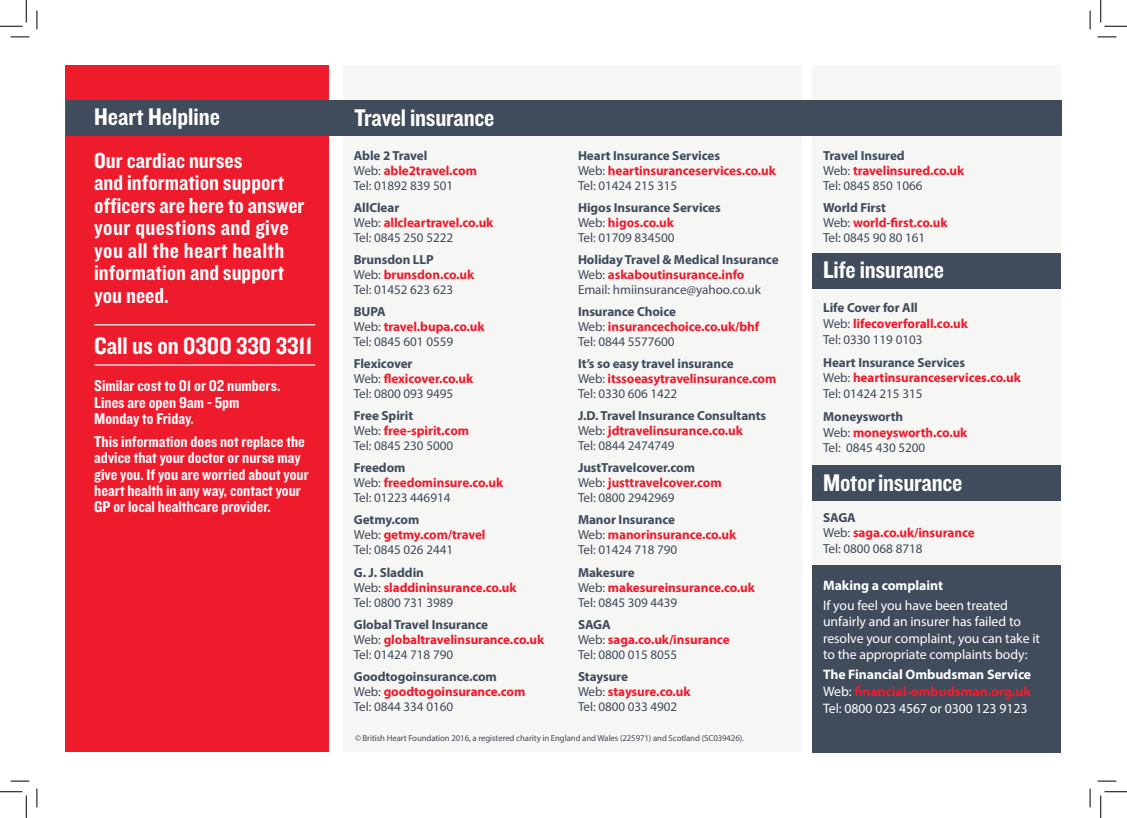
<style>
.page{position:relative;width:1127px;height:818px;background:#fff}
.page>*{position:absolute;margin:0;border:0;box-sizing:border-box;transform-origin:0 0}
.t1{font:25px "Knockout 50 Welterweight";letter-spacing:-.01em;color:#fff}
.t2{font:22.5px/22.5px "Knockout 50 Welterweight";color:#fff}
.t3{font:16.25px/16.2px "Knockout 50 Welterweight";color:#fff}
.Body{font:13.75px/16.5px "Myriad Pro";letter-spacing:-.005em;color:#fff}
.Body-2{font:700 13.75px "Myriad Pro";letter-spacing:-.005em;color:#fff}
.Body-3{font:700 13.12px "Myriad Pro";letter-spacing:-.005em;color:#ee1b2d}
.Body-4{font:13.12px "Myriad Pro";letter-spacing:-.005em;color:#404b5c}
.Body-5{font:700 13.12px "Myriad Pro";letter-spacing:-.005em;color:#404b5c}
.t4{font:8.75px "Myriad Pro";letter-spacing:-.01em;color:#404b5c}
.s1{font-weight:400;color:#404b5c}
.s2{font-weight:700}
.s3{font-weight:700;color:#ee1b2d}
</style>
<div class="page">
<div style="left:66px;top:66px;width:263px;height:686px;background:#ee1b2d"></div>
<div style="left:812px;top:66px;width:249px;height:686px;background:#f6f6f4"></div>
<div style="left:343px;top:66px;width:458px;height:686px;background:#f6f6f4"></div>
<div style="left:812px;top:565px;width:249px;height:187px;background:#404b5c"></div>
<div style="left:66px;top:100px;width:995px;height:36px;background:#404b5c"></div>
<div style="left:812px;top:465px;width:249px;height:36px;background:#404b5c"></div>
<div style="left:812px;top:253px;width:249px;height:36px;background:#404b5c"></div>
<hr style="left:94px;top:324px;width:221px;height:1px;background:#fff">
<hr style="left:94px;top:364px;width:221px;height:2px;background:#fff">
<svg style="left:11px;top:36px;width:18px;height:2px"></svg>
<svg style="left:1097px;top:36px;width:18px;height:2px"></svg>
<svg style="left:11px;top:780px;width:18px;height:2px"></svg>
<svg style="left:1097px;top:780px;width:18px;height:2px"></svg>
<svg style="left:36px;top:11px;width:2px;height:18px"></svg>
<svg style="left:36px;top:788px;width:2px;height:19px"></svg>
<svg style="left:1089px;top:11px;width:1px;height:18px"></svg>
<svg style="left:1089px;top:788px;width:1px;height:19px"></svg>
<svg style="left:0;top:0;width:27px;height:27px"></svg>
<svg style="left:0;top:791px;width:27px;height:27px"></svg>
<svg style="left:1100px;top:0;width:26px;height:27px"></svg>
<svg style="left:1100px;top:791px;width:26px;height:27px"></svg>
<p class="t1" style="left:94px;top:100px;width:127px">Heart Helpline</p>
<p class="t2" style="left:94px;top:148px;width:212px">Our cardiac nurses<br>and information support officers are here to answer your questions and give you all the heart health information and support you need.</p>
<p class="t1" style="left:94px;top:329px;width:220px">Call us on 0300 330 3311</p>
<p class="t3" style="left:94px;top:377px;width:187px">Similar cost to 01 or 02 numbers.<br>Lines are open 9am - 5pm<br>Monday to Friday.</p>
<p class="t3" style="left:94px;top:433px;width:216px">This information does not replace the advice that your doctor or nurse may give you. If you are worried about your heart health in any way, contact your GP or local healthcare provider.</p>
<p class="t1" style="left:354px;top:101px;width:141px">Travel insurance</p>
<p class="Body-5" style="left:354px;top:147px;width:75px">Able 2 Travel</p>
<p class="Body-3" style="left:354px;top:162px;width:125px"><span class="s1">Web:</span> able2travel.com</p>
<p class="Body-4" style="left:354px;top:177px;width:101px">Tel: 01892 839 501</p>
<p class="Body-5" style="left:354px;top:199px;width:47px">AllClear</p>
<p class="Body-3" style="left:354px;top:214px;width:141px"><span class="s1">Web:</span> allcleartravel.co.uk</p>
<p class="Body-4" style="left:354px;top:229px;width:101px">Tel: 0845 250 5222</p>
<p class="Body-5" style="left:354px;top:251px;width:81px">Brunsdon LLP</p>
<p class="Body-3" style="left:354px;top:266px;width:122px"><span class="s1">Web:</span> brunsdon.co.uk</p>
<p class="Body-4" style="left:354px;top:281px;width:101px">Tel: 01452 623 623</p>
<p class="Body-5" style="left:354px;top:303px;width:34px">BUPA</p>
<p class="Body-3" style="left:354px;top:318px;width:132px"><span class="s1">Web:</span> travel.bupa.co.uk</p>
<p class="Body-4" style="left:354px;top:333px;width:101px">Tel: 0845 601 0559</p>
<p class="Body-5" style="left:354px;top:355px;width:60px">Flexicover</p>
<p class="Body-3" style="left:354px;top:370px;width:121px"><span class="s1">Web:</span> flexicover.co.uk</p>
<p class="Body-4" style="left:354px;top:386px;width:101px">Tel: 0800 093 9495</p>
<p class="Body-5" style="left:354px;top:407px;width:61px">Free Spirit</p>
<p class="Body-3" style="left:354px;top:422px;width:117px"><span class="s1">Web:</span> free-spirit.com</p>
<p class="Body-4" style="left:354px;top:438px;width:101px">Tel: 0845 230 5000</p>
<p class="Body-5" style="left:354px;top:459px;width:53px">Freedom</p>
<p class="Body-3" style="left:354px;top:474px;width:151px"><span class="s1">Web:</span> freedominsure.co.uk</p>
<p class="Body-4" style="left:354px;top:490px;width:98px">Tel: 01223 446914</p>
<p class="Body-5" style="left:354px;top:511px;width:67px">Getmy.com</p>
<p class="Body-3" style="left:354px;top:526px;width:133px"><span class="s1">Web:</span> getmy.com/travel</p>
<p class="Body-4" style="left:354px;top:542px;width:101px">Tel: 0845 026 2441</p>
<p class="Body-5" style="left:354px;top:563px;width:72px">G. J. Sladdin</p>
<p class="Body-3" style="left:354px;top:578px;width:164px"><span class="s1">Web:</span> sladdininsurance.co.uk</p>
<p class="Body-4" style="left:354px;top:594px;width:101px">Tel: 0800 731 3989</p>
<p class="Body-5" style="left:354px;top:616px;width:136px">Global Travel Insurance</p>
<p class="Body-3" style="left:354px;top:631px;width:192px"><span class="s1">Web:</span> globaltravelinsurance.co.uk</p>
<p class="Body-4" style="left:354px;top:646px;width:101px">Tel: 01424 718 790</p>
<p class="Body-5" style="left:354px;top:668px;width:145px">Goodtogoinsurance.com</p>
<p class="Body-3" style="left:354px;top:683px;width:173px"><span class="s1">Web:</span> goodtogoinsurance.com</p>
<p class="Body-4" style="left:354px;top:698px;width:101px">Tel: 0844 334 0160</p>
<p class="Body-5" style="left:578px;top:147px;width:144px">Heart Insurance Services</p>
<p class="Body-3" style="left:578px;top:162px;width:199px"><span class="s1">Web:</span> heartinsuranceservices.co.uk</p>
<p class="Body-4" style="left:578px;top:177px;width:101px">Tel: 01424 215 315</p>
<p class="Body-5" style="left:578px;top:199px;width:144px">Higos Insurance Services</p>
<p class="Body-3" style="left:578px;top:214px;width:97px"><span class="s1">Web:</span> higos.co.uk</p>
<p class="Body-4" style="left:578px;top:229px;width:98px">Tel: 01709 834500</p>
<p class="Body-5" style="left:578px;top:251px;width:202px">Holiday Travel &amp; Medical Insurance</p>
<p class="Body-3" style="left:578px;top:266px;width:168px"><span class="s1">Web:</span> askaboutinsurance.info</p>
<p class="Body-4" style="left:578px;top:281px;width:184px">Email: hmiinsurance@yahoo.co.uk</p>
<p class="Body-5" style="left:578px;top:303px;width:99px">Insurance Choice</p>
<p class="Body-3" style="left:578px;top:318px;width:183px"><span class="s1">Web:</span> insurancechoice.co.uk/bhf</p>
<p class="Body-4" style="left:578px;top:333px;width:98px">Tel: 0844 5577600</p>
<p class="Body-5" style="left:578px;top:355px;width:157px">It’s so easy travel insurance</p>
<p class="Body-3" style="left:578px;top:370px;width:200px"><span class="s1">Web:</span> itssoeasytravelinsurance.com</p>
<p class="Body-4" style="left:578px;top:386px;width:101px">Tel: 0330 606 1422</p>
<p class="Body-5" style="left:578px;top:407px;width:190px">J.D. Travel Insurance Consultants</p>
<p class="Body-3" style="left:578px;top:422px;width:166px"><span class="s1">Web:</span> jdtravelinsurance.co.uk</p>
<p class="Body-4" style="left:578px;top:438px;width:98px">Tel: 0844 2474749</p>
<p class="Body-5" style="left:578px;top:459px;width:118px">JustTravelcover.com</p>
<p class="Body-3" style="left:578px;top:474px;width:145px"><span class="s1">Web:</span> justtravelcover.com</p>
<p class="Body-4" style="left:578px;top:490px;width:98px">Tel: 0800 2942969</p>
<p class="Body-5" style="left:578px;top:511px;width:99px">Manor Insurance</p>
<p class="Body-3" style="left:578px;top:526px;width:160px"><span class="s1">Web:</span> manorinsurance.co.uk</p>
<p class="Body-4" style="left:578px;top:542px;width:101px">Tel: 01424 718 790</p>
<p class="Body-5" style="left:578px;top:563px;width:58px">Makesure</p>
<p class="Body-3" style="left:578px;top:578px;width:178px"><span class="s1">Web:</span> makesureinsurance.co.uk</p>
<p class="Body-4" style="left:578px;top:594px;width:101px">Tel: 0845 309 4439</p>
<p class="Body-5" style="left:578px;top:616px;width:34px">SAGA</p>
<p class="Body-3" style="left:578px;top:631px;width:153px"><span class="s1">Web:</span> saga.co.uk/insurance</p>
<p class="Body-4" style="left:578px;top:646px;width:101px">Tel: 0800 015 8055</p>
<p class="Body-5" style="left:578px;top:668px;width:51px">Staysure</p>
<p class="Body-3" style="left:578px;top:683px;width:114px"><span class="s1">Web:</span> staysure.co.uk</p>
<p class="Body-4" style="left:578px;top:698px;width:101px">Tel: 0800 033 4902</p>
<p class="t4" style="left:355px;top:733px;width:390px">© British Heart Foundation 2016, a registered charity in England and Wales (225971) and Scotland (SC039426).</p>
<p class="Body-5" style="left:822px;top:147px;width:83px">Travel Insured</p>
<p class="Body-3" style="left:822px;top:162px;width:143px"><span class="s1">Web:</span> travelinsured.co.uk</p>
<p class="Body-4" style="left:822px;top:177px;width:101px">Tel: 0845 850 1066</p>
<p class="Body-5" style="left:822px;top:199px;width:64px">World First</p>
<p class="Body-3" style="left:822px;top:214px;width:126px"><span class="s1">Web:</span> world-first.co.uk</p>
<p class="Body-4" style="left:822px;top:229px;width:103px">Tel: 0845 90 80 161</p>
<p class="t1" style="left:822px;top:254px;width:122px">Life insurance</p>
<p class="Body-5" style="left:822px;top:299px;width:96px">Life Cover for All</p>
<p class="Body-3" style="left:822px;top:315px;width:146px"><span class="s1">Web:</span> lifecoverforall.co.uk</p>
<p class="Body-4" style="left:822px;top:331px;width:101px">Tel: 0330 119 0103</p>
<p class="Body-5" style="left:822px;top:354px;width:144px">Heart Insurance Services</p>
<p class="Body-3" style="left:822px;top:369px;width:199px"><span class="s1">Web:</span> heartinsuranceservices.co.uk</p>
<p class="Body-4" style="left:822px;top:386px;width:101px">Tel: 01424 215 315</p>
<p class="Body-5" style="left:822px;top:408px;width:82px">Moneysworth</p>
<p class="Body-3" style="left:822px;top:424px;width:146px"><span class="s1">Web:</span> moneysworth.co.uk</p>
<p class="Body-4" style="left:822px;top:440px;width:103px">Tel: 0845 430 5200</p>
<p class="t1" style="left:822px;top:466px;width:141px">Motor insurance</p>
<p class="Body-5" style="left:822px;top:508px;width:34px">SAGA</p>
<p class="Body-3" style="left:822px;top:524px;width:153px"><span class="s1">Web:</span> saga.co.uk/insurance</p>
<p class="Body-4" style="left:822px;top:540px;width:101px">Tel: 0800 068 8718</p>
<p class="Body-2" style="left:822px;top:576px;width:121px">Making a complaint</p>
<p class="Body" style="left:822px;top:597px;width:218px">If you feel you have been treated unfairly and an insurer has failed to resolve your complaint, you can take it to the appropriate complaints body:</p>
<p class="Body" style="left:822px;top:666px;width:209px;text-align:justify"><span class="s2">The Financial Ombudsman Service </span>Web: <span class="s3">financial-ombudsman.org.uk </span>Tel: 0800 023 4567 or 0300 123 9123</p>
</div>
